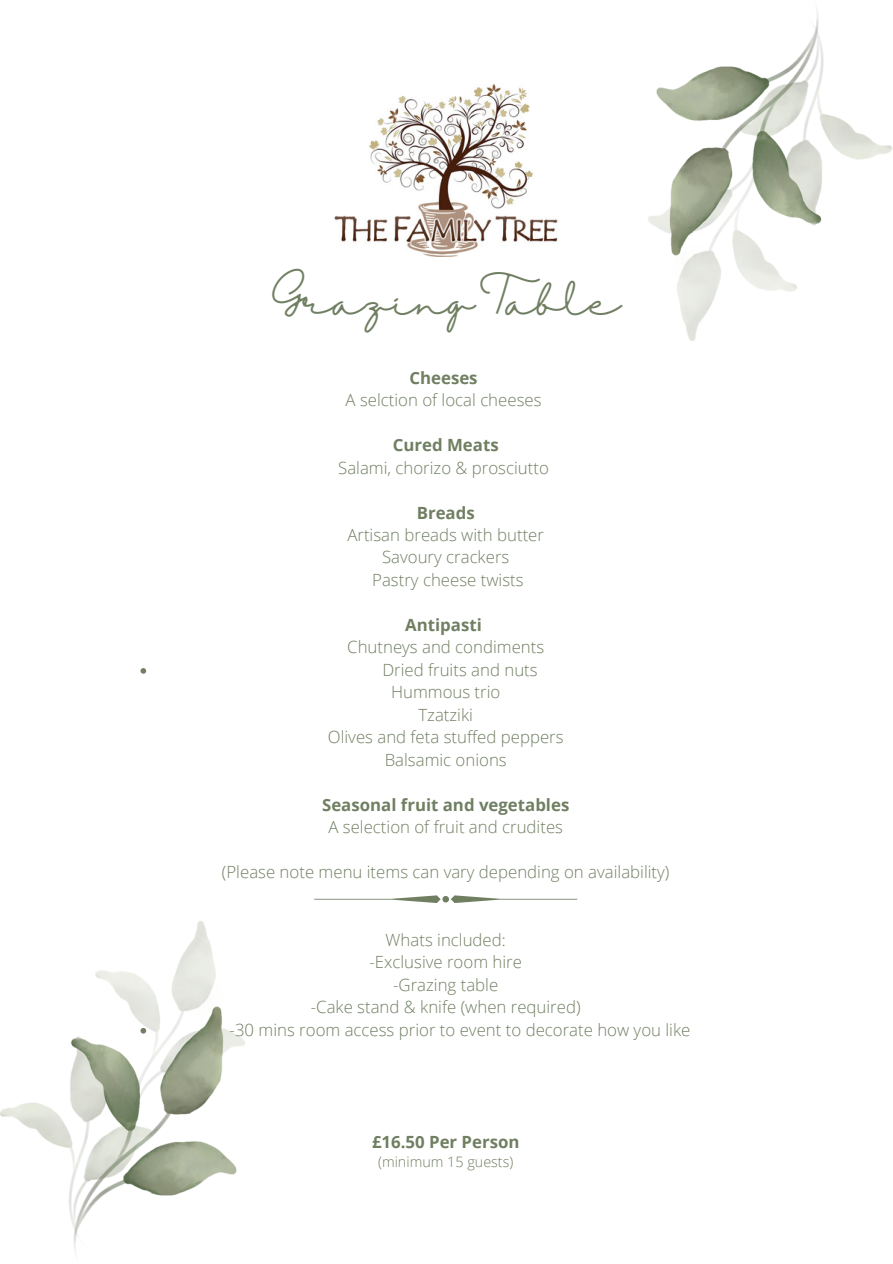
<style>
.page{position:relative;width:893px;height:1264px;background:#fff}
.page>*{position:absolute;margin:0;border:0;box-sizing:border-box;transform-origin:0 0}
.t1{font:37.95px "Halimun";color:#707f62}
.t2{font:300 16.8px/22.5px "Open Sans";color:#707f62;text-align:center}
.t3{font:700 16.8px "Open Sans";color:#707f62}
.t4{font:300 14.4px "Open Sans";color:#707f62}
</style>
<div class="page">
<img style="left:648px;top:8px;width:244px;height:333px">
<img style="left:0;top:921px;width:245px;height:332px">
<img style="left:334px;top:85px;width:224px;height:172px">
<svg style="left:140px;top:668px;width:6px;height:5px"></svg>
<svg style="left:140px;top:1027px;width:6px;height:6px"></svg>
<svg style="left:314px;top:895px;width:263px;height:8px"></svg>
<h1 class="t1" style="left:270px;top:279px;width:352px">Grazing Table</h1>
<p class="t3" style="left:409px;top:365px;width:70px">Cheeses</p>
<p class="t2" style="left:345px;top:388px;width:197px">A selction of local cheeses</p>
<p class="t3" style="left:393px;top:433px;width:107px">Cured Meats</p>
<p class="t2" style="left:338px;top:456px;width:212px">Salami, chorizo &amp; prosciutto</p>
<p class="t3" style="left:417px;top:500px;width:59px">Breads</p>
<p class="t2" style="left:347px;top:523px;width:198px">Artisan breads with butter<br>Savoury crackers<br>Pastry cheese twists</p>
<p class="t3" style="left:405px;top:613px;width:78px">Antipasti</p>
<p class="t2" style="left:347px;top:635px;width:198px">Chutneys and condiments</p>
<p class="t2" style="left:328px;top:680px;width:237px">Hummous trio<br>Tzatziki<br>Olives and feta stuffed peppers<br>Balsamic onions</p>
<p class="t3" style="left:322px;top:793px;width:249px">Seasonal fruit and vegetables</p>
<p class="t2" style="left:328px;top:815px;width:236px">A selection of fruit and crudites</p>
<p class="t2" style="left:222px;top:860px;width:449px">(Please note menu items can vary depending on availability)</p>
<p class="t2" style="left:382px;top:658px;width:157px">Dried fruits and nuts</p>
<p class="t2" style="left:311px;top:928px;width:271px">Whats included:<br>-Exclusive room hire<br>-Grazing table<br>-Cake stand &amp; knife (when required)</p>
<p class="t2" style="left:230px;top:1018px;width:462px">-30 mins room access prior to event to decorate how you like</p>
<p class="t3" style="left:372px;top:1130px;width:149px">£16.50 Per Person</p>
<p class="t4" style="left:378px;top:1151px;width:137px">(minimum 15 guests)</p>
</div>
